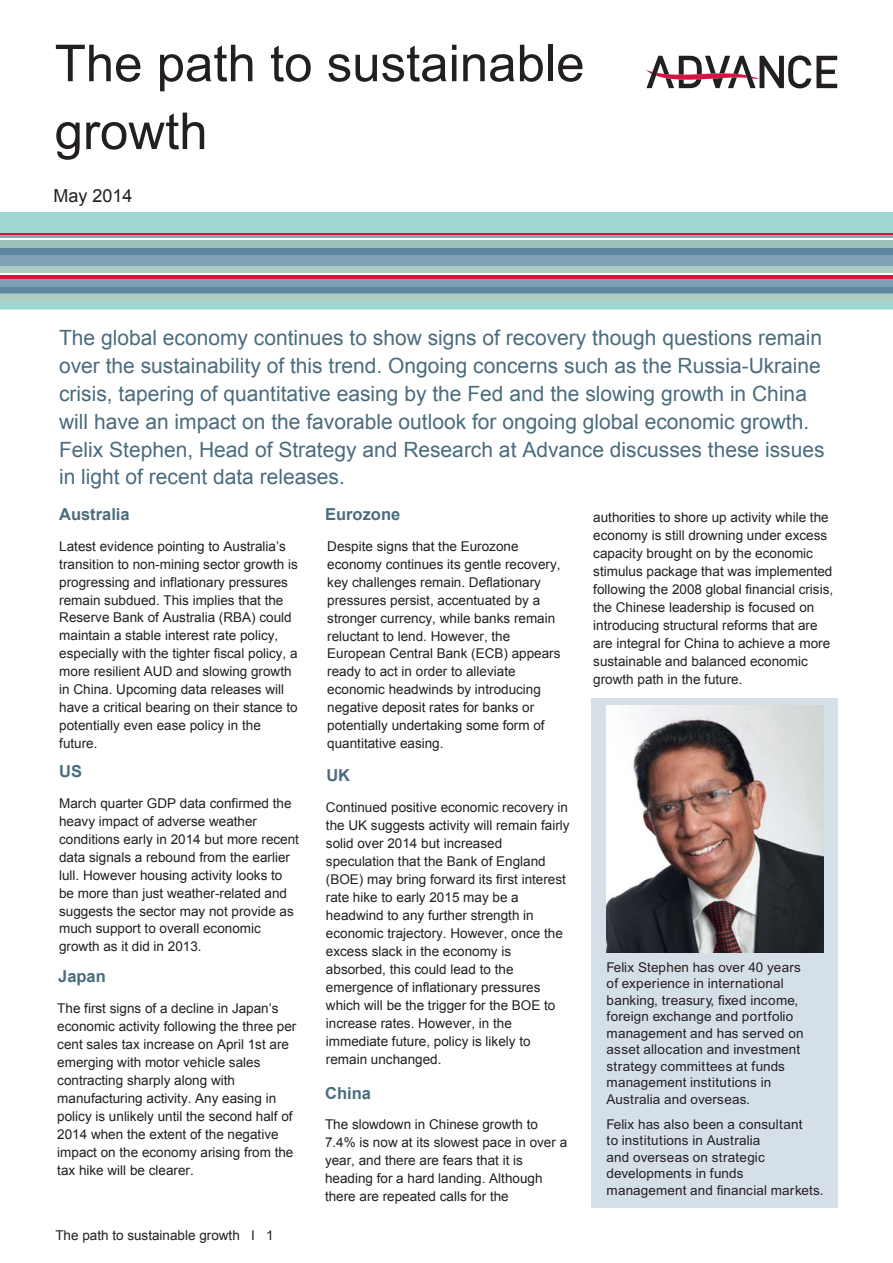
<style>
.page{position:relative;width:893px;height:1263px;background:#fff}
.page>*{position:absolute;margin:0;border:0;box-sizing:border-box;transform-origin:0 0}
.t1{font:51px/67.8px "Arial";color:#231f20}
.t2{font:21px/27.9px "Arial";color:#4a6c7d}
.t3{font:18px "Arial";color:#231f20}
.t4{font:700 16.5px "Arial";color:#4a6c7d}
.t5{font:13.5px/18px "Arial";color:#231f20}
.t6{font:13.5px/16.5px "Arial";letter-spacing:.015em;color:#231f20}
</style>
<div class="page">
<div style="left:0;top:239px;width:893px;height:10px;background:#9ac2b9"></div>
<div style="left:0;top:248px;width:893px;height:8px;background:#5d87a1"></div>
<svg style="left:0;top:237px;width:893px;height:3px"></svg>
<div style="left:0;top:231px;width:893px;height:6px;background:#95a2ab"></div>
<div style="left:0;top:228px;width:893px;height:7px;background:#d7143f"></div>
<div style="left:0;top:213px;width:893px;height:20px;background:#9fd8d2"></div>
<div style="left:0;top:257px;width:893px;height:16px;background:#acccc4"></div>
<div style="left:0;top:256px;width:893px;height:10px;background:#7fa1b6"></div>
<svg style="left:0;top:287px;width:893px;height:22px;background:#90bbbe"></svg>
<div style="left:0;top:275px;width:893px;height:12px;background:#7fa1b6"></div>
<hr style="left:0;top:275px;width:893px;height:4px;background:#d7143f">
<svg style="left:646px;top:56px;width:191px;height:32px"></svg>
<div style="left:591px;top:698px;width:246px;height:509px;background:#d5dfe8"></div>
<img style="left:607px;top:706px;width:216px;height:247px">
<h1 class="t1" style="left:55px;top:30px;width:531px">The path to sustainable growth</h1>
<h3 class="t3" style="left:53px;top:186px;width:80px">May 2014</h3>
<p class="t2" style="left:59px;top:324px;width:767px">The global economy continues to show signs of recovery though questions remain over the sustainability of this trend. Ongoing concerns such as the Russia-Ukraine crisis, tapering of quantitative easing by the Fed and the slowing growth in China will have an impact on the favorable outlook for ongoing global economic growth.<br>Felix Stephen, Head of Strategy and Research at Advance discusses these issues in light of recent data releases.</p>
<p class="t4" style="left:59px;top:505px;width:72px">Australia</p>
<p class="t4" style="left:325px;top:505px;width:77px">Eurozone</p>
<p class="t5" style="left:59px;top:537px;width:240px">Latest evidence pointing to Australia’s transition to non-mining sector growth is progressing and inflationary pressures remain subdued. This implies that the Reserve Bank of Australia (RBA) could maintain a stable interest rate policy, especially with the tighter fiscal policy, a more resilient AUD and slowing growth in China. Upcoming data releases will have a critical bearing on their stance to potentially even ease policy in the future.</p>
<p class="t5" style="left:593px;top:509px;width:241px">authorities to shore up activity while the economy is still drowning under excess capacity brought on by the economic stimulus package that was implemented following the 2008 global financial crisis, the Chinese leadership is focused on introducing structural reforms that are are integral for China to achieve a more sustainable and balanced economic growth path in the future.</p>
<p class="t5" style="left:327px;top:537px;width:235px">Despite signs that the Eurozone economy continues its gentle recovery, key challenges remain. Deflationary pressures persist, accentuated by a stronger currency, while banks remain reluctant to lend. However, the European Central Bank (ECB) appears ready to act in order to alleviate economic headwinds by introducing negative deposit rates for banks or potentially undertaking some form of quantitative easing.</p>
<p class="t4" style="left:59px;top:762px;width:24px">US</p>
<p class="t4" style="left:326px;top:767px;width:25px">UK</p>
<p class="t5" style="left:59px;top:794px;width:241px">March quarter GDP data confirmed the heavy impact of adverse weather conditions early in 2014 but more recent data signals a rebound from the earlier lull. However housing activity looks to be more than just weather-related and suggests the sector may not provide as much support to overall economic growth as it did in 2013.</p>
<p class="t4" style="left:58px;top:967px;width:49px">Japan</p>
<p class="t5" style="left:326px;top:798px;width:245px">Continued positive economic recovery in the UK suggests activity will remain fairly solid over 2014 but increased speculation that the Bank of England (BOE) may bring forward its first interest rate hike to early 2015 may be a headwind to any further strength in economic trajectory. However, once the excess slack in the economy is absorbed, this could lead to the emergence of inflationary pressures which will be the trigger for the BOE to increase rates. However, in the immediate future, policy is likely to remain unchanged.</p>
<p class="t5" style="left:57px;top:999px;width:241px">The first signs of a decline in Japan’s economic activity following the three per cent sales tax increase on April 1st are emerging with motor vehicle sales contracting sharply along with manufacturing activity. Any easing in policy is unlikely until the second half of 2014 when the extent of the negative impact on the economy arising from the tax hike will be clearer.</p>
<p class="t4" style="left:325px;top:1084px;width:47px">China</p>
<p class="t5" style="left:325px;top:1116px;width:244px">The slowdown in Chinese growth to 7.4% is now at its slowest pace in over a year, and there are fears that it is heading for a hard landing. Although there are repeated calls for the</p>
<p class="t5" style="left:55px;top:1226px;width:220px">The path to sustainable growth I 1</p>
<p class="t6" style="left:607px;top:960px;width:199px">Felix Stephen has over 40 years of experience in international banking, treasury, fixed income, foreign exchange and portfolio management and has served on asset allocation and investment strategy committees at funds management institutions in<br>Australia and overseas.</p>
<p class="t6" style="left:607px;top:1117px;width:218px">Felix has also been a consultant<br>to institutions in Australia<br>and overseas on strategic developments in funds management and financial markets.</p>
</div>
